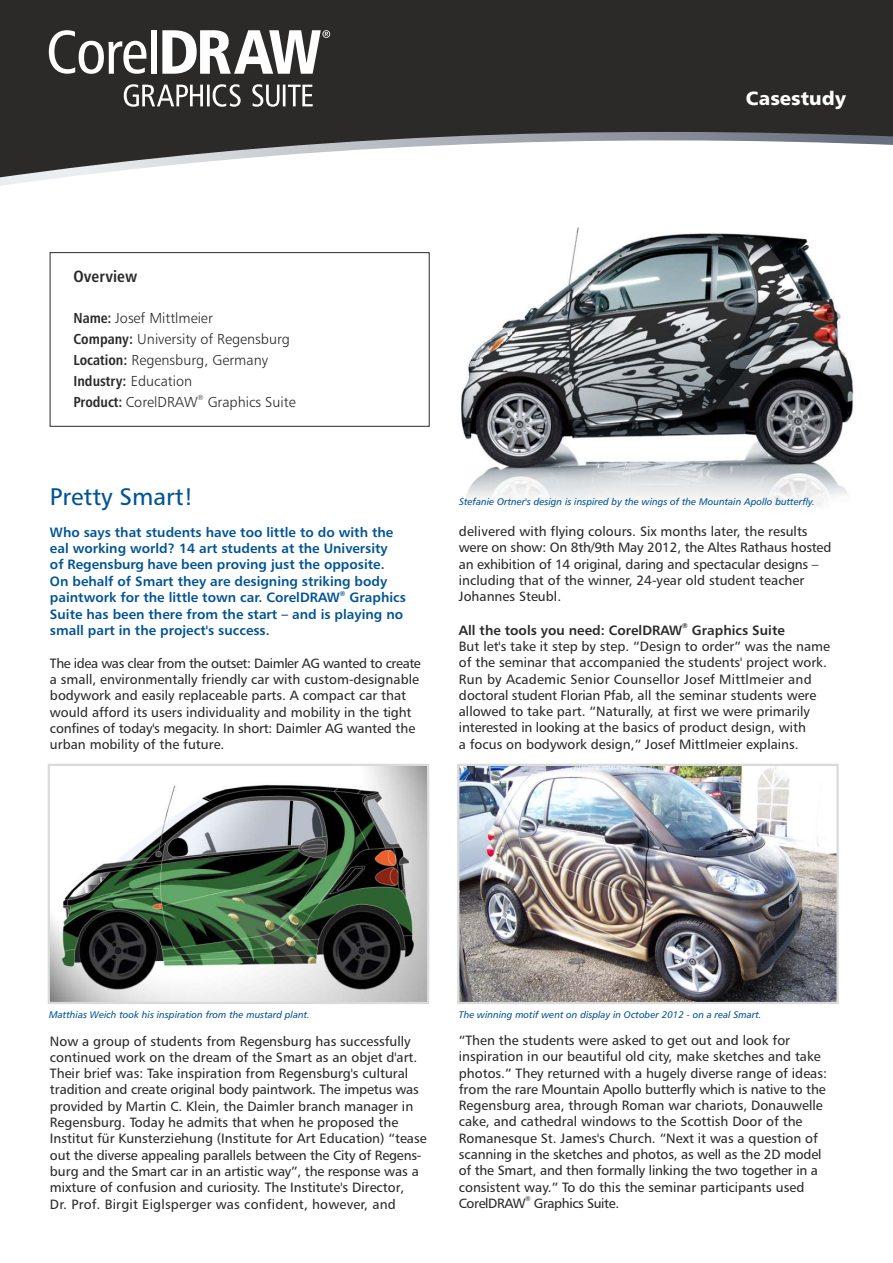
<style>
.page{position:relative;width:893px;height:1263px;background:#fff}
.page>*{position:absolute;margin:0;border:0;box-sizing:border-box;transform-origin:0 0}
.t1{font:24.15px "Humanist 777 BT Roman B";color:#005495}
.t2{font:19.05px "Humanist 777 BT Black B";color:#fefefe}
.t3{font:16.35px "Humanist 777 BT Bold Condensed B";color:#2b2a29}
.t4{font:14.4px/21px "Humanist 777 BT Light B";color:#2b2a29}
.t5{font:14.4px "Humanist 777 BT Bold Condensed B";color:#2b2a29}
.t6{font:13.5px/16.4px "Humanist 777 BT Roman B";color:#2b2a29}
.t7{font:13.5px/16.4px "Humanist 777 BT Bold B";color:#005495}
.t8{font:13.5px "Humanist 777 BT Bold B";color:#2b2a29}
.t9{font:13.5px "Humanist 777 BT Roman B";letter-spacing:-.03em;color:#2b2a29}
.t10{font:9.6px "Humanist 777 BT Italic B";color:#005495}
.t11{font:7.2px "Humanist 777 BT Light B";color:#2b2a29}
.t12{font:6.75px "Humanist 777 BT Bold B";color:#2b2a29}
.t13{font:6.75px "Humanist 777 BT Roman B";color:#2b2a29}
.t14{font:6.75px "Humanist 777 BT Bold B";color:#005495}
.s1{font-family:"Humanist 777 BT Bold Condensed B"}
.s2{font-family:"Humanist 777 BT Light B"}
</style>
<div class="page">
<img style="left:461px;top:227px;width:393px;height:279px">
<svg style="left:0;top:0;width:893px;height:179px;fill:#2b2a29"></svg>
<div style="left:151px;top:30px;width:5px;height:44px;background:#fefefe"></div>
<svg style="left:49px;top:30px;width:97px;height:44px"></svg>
<svg style="left:124px;top:84px;width:189px;height:23px"></svg>
<svg style="left:162px;top:30px;width:168px;height:44px"></svg>
<img style="left:51px;top:767px;width:375px;height:234px">
<div style="left:48px;top:764px;width:381px;height:240px;border:2px solid #d9dada"></div>
<img style="left:460px;top:767px;width:376px;height:234px">
<div style="left:457px;top:764px;width:382px;height:240px;border:2px solid #d9dada"></div>
<div style="left:50px;top:252px;width:380px;height:175px;border:1px solid #2b2a29"></div>
<p class="t3" style="left:74px;top:269px;width:65px">Overview</p>
<p class="t4" style="left:74px;top:309px;width:218px"><span class="s1">Name:</span> Josef Mittlmeier<br><span class="s1">Company:</span> University of Regensburg<br><span class="s1">Location:</span> Regensburg, Germany</p>
<p class="t5" style="left:74px;top:375px;width:120px">Industry: <span class="s2">Education</span></p>
<p class="t11" style="left:198px;top:395px;width:8px">®</p>
<p class="t4" style="left:74px;top:393px;width:224px"><span class="s1">Product:</span> CorelDRAW Graphics Suite</p>
<h2 class="t2" style="left:746px;top:91px;width:102px">Casestudy</h2>
<h1 class="t1" style="left:50px;top:486px;width:145px">Pretty Smart!</h1>
<p class="t10" style="left:459px;top:497px;width:357px">Stefanie Ortner's design is inspired by the wings of the Mountain Apollo butterfly.</p>
<p class="t7" style="left:50px;top:525px;width:345px">Who says that students have too little to do with the eal working world? 14 art students at the University of Regensburg have been proving just the opposite.<br>On behalf of Smart they are designing striking body</p>
<p class="t14" style="left:340px;top:590px;width:7px">®</p>
<p class="t7" style="left:50px;top:591px;width:357px">paintwork for the little town car. CorelDRAW Graphics<br>Suite has been there from the start – and is playing no small part in the project's success.</p>
<p class="t6" style="left:50px;top:656px;width:372px">The idea was clear from the outset: Daimler AG wanted to create a small, environmentally friendly car with custom-designable bodywork and easily replaceable parts. A compact car that would afford its users individuality and mobility in the tight confines of today's megacity. In short: Daimler AG wanted the urban mobility of the future.</p>
<p class="t6" style="left:459px;top:524px;width:374px">delivered with flying colours. Six months later, the results were on show: On 8th/9th May 2012, the Altes Rathaus hosted an exhibition of 14 original, daring and spectacular designs – including that of the winner, 24-year old student teacher Johannes Steubl.</p>
<p class="t12" style="left:682px;top:623px;width:7px">®</p>
<p class="t8" style="left:459px;top:624px;width:327px">All the tools you need: CorelDRAW Graphics Suite</p>
<p class="t6" style="left:459px;top:639px;width:373px">But let's take it step by step. “Design to order” was the name of the seminar that accompanied the students' project work.<br>Run by Academic Senior Counsellor Josef Mittlmeier and doctoral student Florian Pfab, all the seminar students were allowed to take part. “Naturally, at first we were primarily interested in looking at the basics of product design, with<br>a focus on bodywork design,” Josef Mittlmeier explains.</p>
<p class="t10" style="left:49px;top:1010px;width:262px">Matthias Weich took his inspiration from the mustard plant.</p>
<p class="t10" style="left:459px;top:1010px;width:304px">The winning motif went on display in October 2012 - on a real Smart.</p>
<p class="t6" style="left:50px;top:1034px;width:378px">Now a group of students from Regensburg has successfully continued work on the dream of the Smart as an objet d'art.<br>Their brief was: Take inspiration from Regensburg's cultural tradition and create original body paintwork. The impetus was provided by Martin C. Klein, the Daimler branch manager in Regensburg. Today he admits that when he proposed the Institut für Kunsterziehung (Institute for Art Education) “tease out the diverse appealing parallels between the City of Regens&shy;burg and the Smart car in an artistic way”, the response was a mixture of confusion and curiosity. The Institute's Director,<br>Dr. Prof. Birgit Eiglsperger was confident, however, and</p>
<p class="t6" style="left:459px;top:1033px;width:370px">“Then the students were asked to get out and look for inspiration in our beautiful old city, make sketches and take photos.” They returned with a hugely diverse range of ideas: from the rare Mountain Apollo butterfly which is native to the Regensburg area, through Roman war chariots, Donauwelle cake, and cathedral windows to the Scottish Door of the Romanesque St. James's Church. “Next it was a question of scanning in the sketches and photos, as well as the 2D model of the Smart, and then formally linking the two together in a consistent way.” To do this the seminar participants used</p>
<p class="t13" style="left:525px;top:1196px;width:7px">®</p>
<p class="t9" style="left:459px;top:1197px;width:162px">CorelDRAW Graphics Suite.</p>
</div>
